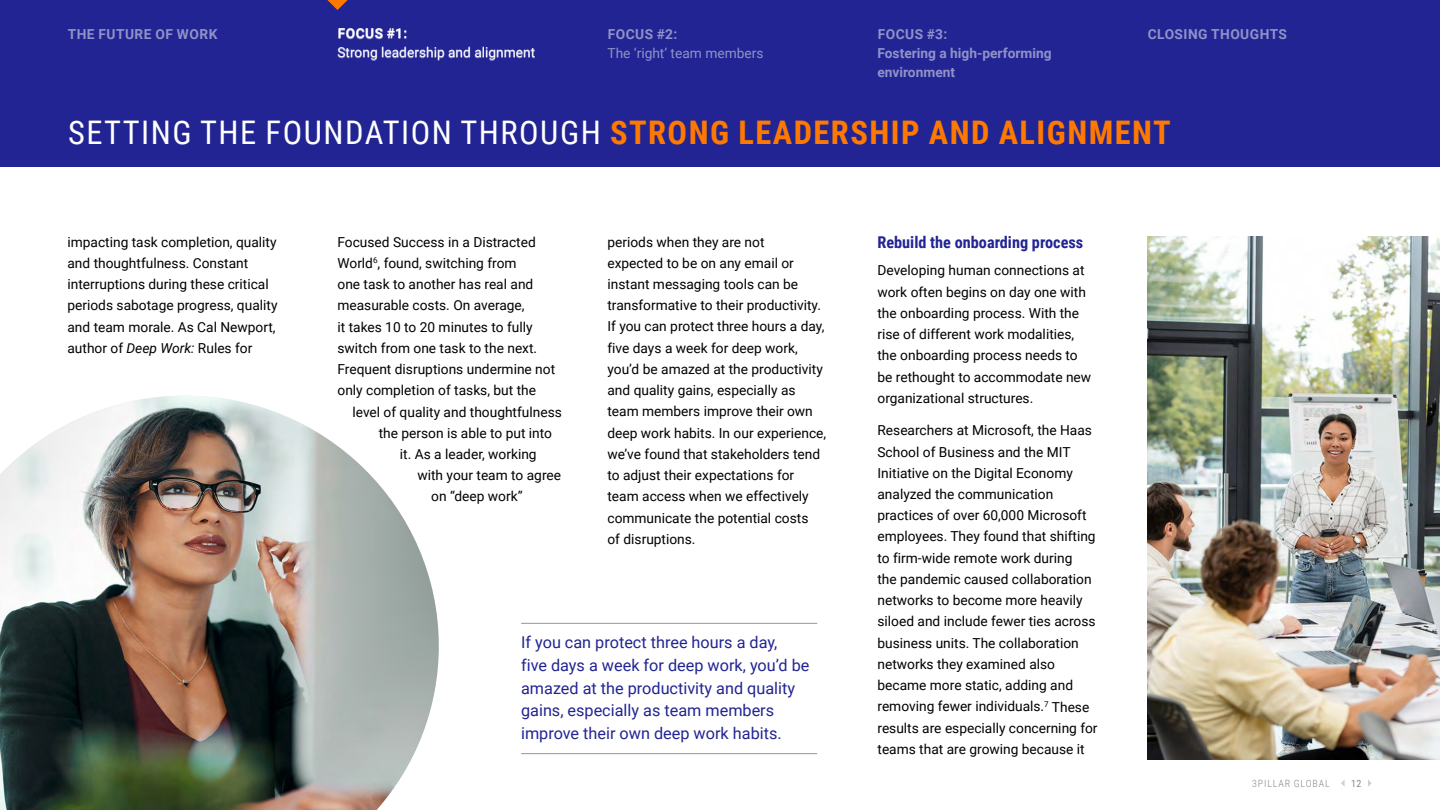
<style>
.page{position:relative;width:1440px;height:810px;background:#fff}
.page>*{position:absolute;margin:0;border:0;box-sizing:border-box;transform-origin:0 0}
.t1{font:700 32.5px "Roboto Condensed";letter-spacing:.045em;color:#ff7900}
.t2{font:16.25px/22.5px "Roboto";color:#212492}
.t3{font:700 16.25px "Roboto Condensed";color:#212492}
.t4{font:13.75px/21.2px "Roboto";color:#000}
.t5{font:700 13.75px/18.8px "Roboto";letter-spacing:.015em;color:#9092c8}
.t6{font:700 13.75px "Roboto";letter-spacing:.035em;color:#9092c8}
.t7{font:13.75px "Roboto";color:#fff}
.t8{font:13.75px "Roboto";color:#9092c8}
.t9{font:700 13.75px "Roboto";letter-spacing:.035em;color:#fff}
.t10{font:300 10px "Roboto Condensed";letter-spacing:.085em;color:#818a8f}
.t11{font:10px "Roboto Condensed";color:#818a8f}
.s1{font-weight:400;color:#fff}
.s2{font-style:italic}
</style>
<div class="page">
<img style="left:0;top:396px;width:439px;height:414px">
<hr style="left:521px;top:623px;width:296px;height:1px;background:#969696">
<hr style="left:521px;top:753px;width:296px;height:1px;background:#969696">
<img style="left:1148px;top:236px;width:292px;height:523px">
<svg style="left:1368px;top:780px;width:4px;height:7px"></svg>
<svg style="left:1341px;top:780px;width:4px;height:7px"></svg>
<div style="left:0;top:0;width:1440px;height:167px;background:#212492"></div>
<svg style="left:327px;top:0;width:21px;height:10px"></svg>
<p class="t9" style="left:338px;top:24px;width:71px">FOCUS #1:</p>
<p class="t7" style="left:337px;top:43px;width:199px">Strong leadership and alignment</p>
<p class="t6" style="left:68px;top:25px;width:151px">THE FUTURE OF WORK</p>
<p class="t5" style="left:608px;top:24px;width:71px">FOCUS #2:</p>
<p class="t8" style="left:607px;top:43px;width:158px">The ‘right’ team members</p>
<p class="t5" style="left:877px;top:24px;width:176px">FOCUS #3:<br>Fostering a high-performing environment</p>
<p class="t6" style="left:1148px;top:25px;width:141px">CLOSING THOUGHTS</p>
<h1 class="t1" style="left:68px;top:110px;width:1104px"><span class="s1">SETTING THE FOUNDATION THROUGH</span> STRONG LEADERSHIP AND ALIGNMENT</h1>
<p class="t4" style="left:607px;top:230px;width:220px">periods when they are not<br>expected to be on any email or instant messaging tools can be transformative to their productivity.<br>If you can protect three hours a day, five days a week for deep work, you’d be amazed at the productivity and quality gains, especially as team members improve their own deep work habits. In our experience, we’ve found that stakeholders tend to adjust their expectations for team access when we effectively communicate the potential costs<br>of disruptions.</p>
<p class="t3" style="left:878px;top:231px;width:207px">Rebuild the onboarding process</p>
<p class="t4" style="left:68px;top:231px;width:212px">impacting task completion, quality and thoughtfulness. Constant interruptions during these critical periods sabotage progress, quality and team morale. As Cal Newport, author of <span class="s2">Deep Work:</span> Rules for</p>
<p class="t4" style="left:337px;top:231px;width:219px">Focused Success in a Distracted<br>World<sup>6</sup>, found, switching from<br>one task to another has real and measurable costs. On average,<br>it takes 10 to 20 minutes to fully switch from one task to the next.<br>Frequent disruptions undermine not only completion of tasks, but the</p>
<p class="t4" style="left:352px;top:400px;width:211px">level of quality and thoughtfulness</p>
<p class="t4" style="left:379px;top:422px;width:175px">the person is able to put into</p>
<p class="t4" style="left:400px;top:443px;width:138px">it. As a leader, working</p>
<p class="t4" style="left:417px;top:464px;width:145px">with your team to agree</p>
<p class="t4" style="left:431px;top:485px;width:93px">on “deep work”</p>
<p class="t4" style="left:878px;top:259px;width:215px">Developing human connections at work often begins on day one with the onboarding process. With the rise of different work modalities, the onboarding process needs to be rethought to accommodate new organizational structures.</p>
<p class="t4" style="left:878px;top:419px;width:222px">Researchers at Microsoft, the Haas School of Business and the MIT Initiative on the Digital Economy analyzed the communication practices of over 60,000 Microsoft employees. They found that shifting to firm-wide remote work during<br>the pandemic caused collaboration networks to become more heavily siloed and include fewer ties across business units. The collaboration networks they examined also became more static, adding and removing fewer individuals.<sup>7</sup> These results are especially concerning for teams that are growing because it</p>
<p class="t2" style="left:521px;top:631px;width:290px">If you can protect three hours a day,<br>five days a week for deep work, you’d be amazed at the productivity and quality gains, especially as team members improve their own deep work habits.</p>
<p class="t10" style="left:1252px;top:776px;width:79px">3PILLAR GLOBAL</p>
<p class="t11" style="left:1351px;top:776px;width:12px">12</p>
</div>
